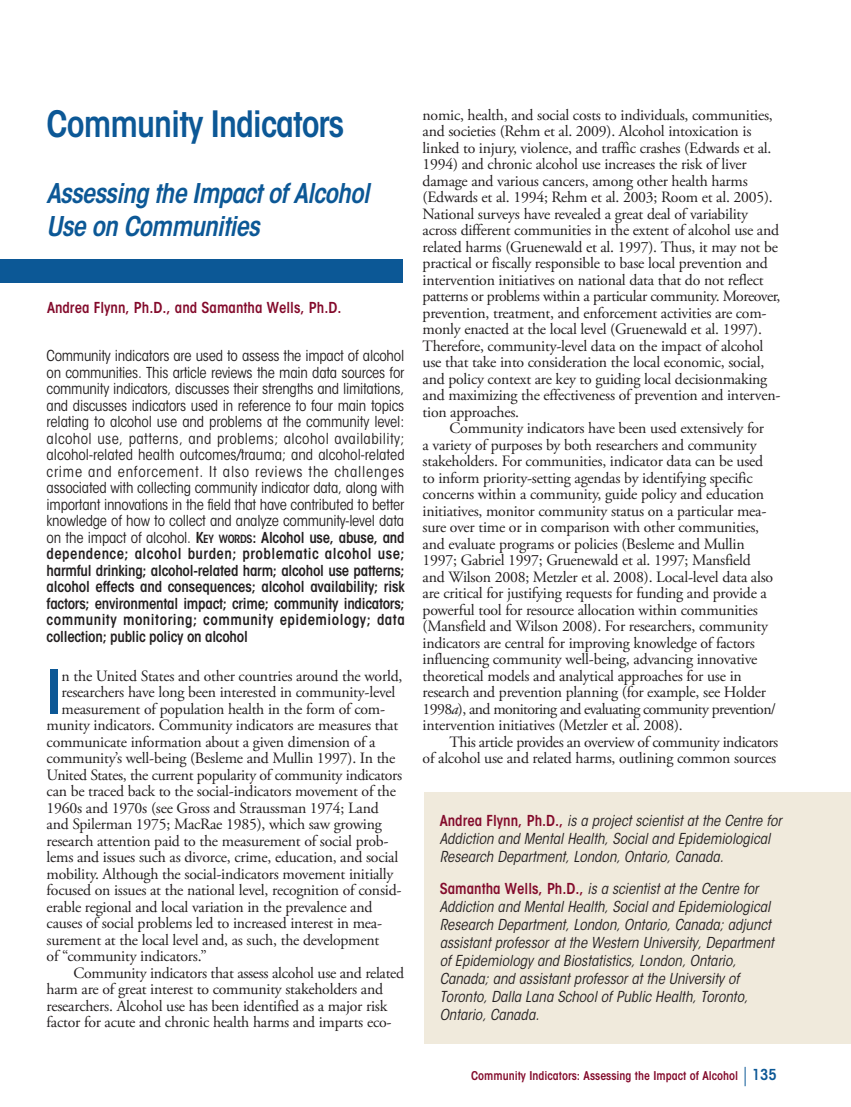
<style>
.page{position:relative;width:851px;height:1107px;background:#fff}
.page>*{position:absolute;margin:0;border:0;box-sizing:border-box;transform-origin:0 0}
.t1{font:600 condensed 60px "ITC Avant Garde Std";color:#0c5896}
.t2{font:600 condensed 36px "ITC Avant Garde Std";letter-spacing:-.025em;color:#0c5896}
.t3{font:italic 600 condensed 27px/33px "ITC Avant Garde Std";letter-spacing:-.025em;color:#0c5896}
.t4{font:15.75px "Adobe Garamond Pro";letter-spacing:-.015em;color:#231f20}
.t5{font:15.75px "Adobe Garamond Pro";letter-spacing:-.04em;color:#231f20}
.t6{font:condensed 15px/16.5px "ITC Avant Garde Std";letter-spacing:-.015em;color:#231f20;text-align:justify}
.t7{font:italic condensed 15px/18px "ITC Avant Garde Std";color:#231f20}
.t8{font:600 condensed 15px "ITC Avant Garde Std";color:#830a2b}
.t9{font:600 condensed 12px "ITC Avant Garde Std";color:#830a2b}
.s1{font-weight:600}
.s2{font-weight:600;font-size:11.25px}
.s3{font-style:italic}
.s4{font-weight:600;font-style:normal;color:#830a2b}
.s5{font-size:15px;color:#0c5896}
</style>
<div class="page">
<svg style="left:744px;top:1067px;width:1px;height:19px"></svg>
<div style="left:0;top:259px;width:402px;height:23px;background:#0c5896"></div>
<div style="left:424px;top:793px;width:426px;height:251px;background:#f0eadc"></div>
<h1 class="t2" style="left:47px;top:110px;width:299px">Community indicators</h1>
<h1 class="t3" style="left:47px;top:179px;width:324px">Assessing the Impact of Alcohol use on Communities</h1>
<h1 class="t8" style="left:47px;top:302px;width:296px">Andrea Flynn, Ph.D., and Samantha Wells, Ph.D.</h1>
<p class="t6" style="left:47px;top:349px;width:360px">Community indicators are used to assess the impact of alcohol on communities. this article reviews the main data sources for community indicators, discusses their strengths and limitations, and discusses indicators used in reference to four main topics relating to alcohol use and problems at the community level: alcohol use, patterns, and problems; alcohol availability; alcohol-related health outcomes/trauma; and alcohol-related crime and enforcement. it also reviews the challenges associated with collecting community indicator data, along with important innovations in the field that have contributed to better knowledge of how to collect and analyze community-level data on the impact of alcohol. <span class="s1">k</span><span class="s2">EY WoRDS</span><span class="s1">: Alcohol use, abuse, and dependence; alcohol burden; problematic alcohol use; harmful drinking; alcohol-related harm; alcohol use patterns; alcohol effects and consequences; alcohol availability; risk factors; environmental impact; crime; community indicators; community monitoring; community epidemiology; data collection; public policy on alcohol</span></p>
<p class="t1" style="left:47px;top:669px;width:17px">i</p>
<p class="t4" style="left:62px;top:670px;width:342px">n the United States and other countries around the world,</p>
<p class="t4" style="left:62px;top:686px;width:335px">researchers have long been interested in community-level</p>
<p class="t4" style="left:62px;top:703px;width:325px">measurement of population health in the form of com-</p>
<p class="t4" style="left:47px;top:719px;width:353px">munity indicators. Community indicators are measures that</p>
<p class="t4" style="left:47px;top:736px;width:330px">communicate information about a given dimension of a</p>
<p class="t4" style="left:47px;top:752px;width:350px">community’s well-being (Besleme and Mullin 1997). In the</p>
<p class="t4" style="left:47px;top:769px;width:357px">United States, the current popularity of community indicators</p>
<p class="t4" style="left:47px;top:785px;width:351px">can be traced back to the social-indicators movement of the</p>
<p class="t4" style="left:47px;top:802px;width:333px">1960s and 1970s (see Gross and Straussman 1974; Land</p>
<p class="t4" style="left:47px;top:818px;width:336px">and Spilerman 1975; MacRae 1985), which saw growing</p>
<p class="t4" style="left:47px;top:835px;width:343px">research attention paid to the measurement of social prob-</p>
<p class="t4" style="left:47px;top:851px;width:353px">lems and issues such as divorce, crime, education, and social</p>
<p class="t4" style="left:47px;top:868px;width:348px">mobility. Although the social-indicators movement initially</p>
<p class="t4" style="left:47px;top:884px;width:356px">focused on issues at the national level, recognition of consid-</p>
<p class="t4" style="left:47px;top:901px;width:327px">erable regional and local variation in the prevalence and</p>
<p class="t4" style="left:47px;top:917px;width:337px">causes of social problems led to increased interest in mea-</p>
<p class="t4" style="left:47px;top:934px;width:334px">surement at the local level and, as such, the development</p>
<p class="t4" style="left:47px;top:950px;width:162px">of “community indicators.”</p>
<p class="t4" style="left:74px;top:967px;width:332px">Community indicators that assess alcohol use and related</p>
<p class="t4" style="left:47px;top:983px;width:338px">harm are of great interest to community stakeholders and</p>
<p class="t4" style="left:47px;top:1000px;width:342px">researchers. Alcohol use has been identified as a major risk</p>
<p class="t4" style="left:47px;top:1016px;width:346px">factor for acute and chronic health harms and imparts eco-</p>
<p class="t4" style="left:422px;top:108px;width:352px">nomic, health, and social costs to individuals, communities,</p>
<p class="t4" style="left:422px;top:125px;width:330px">and societies (Rehm et al. 2009). Alcohol intoxication is</p>
<p class="t4" style="left:422px;top:141px;width:350px">linked to injury, violence, and traffic crashes (Edwards et al.</p>
<p class="t4" style="left:422px;top:158px;width:326px">1994) and chronic alcohol use increases the risk of liver</p>
<p class="t4" style="left:422px;top:174px;width:327px">damage and various cancers, among other health harms</p>
<p class="t4" style="left:422px;top:191px;width:352px">(Edwards et al. 1994; Rehm et al. 2003; Room et al. 2005).</p>
<p class="t4" style="left:422px;top:207px;width:327px">National surveys have revealed a great deal of variability</p>
<p class="t4" style="left:422px;top:224px;width:358px">across different communities in the extent of alcohol use and</p>
<p class="t4" style="left:422px;top:240px;width:357px">related harms (Gruenewald et al. 1997). Thus, it may not be</p>
<p class="t4" style="left:422px;top:257px;width:347px">practical or fiscally responsible to base local prevention and</p>
<p class="t4" style="left:422px;top:274px;width:342px">intervention initiatives on national data that do not reflect</p>
<p class="t4" style="left:422px;top:290px;width:359px">patterns or problems within a particular community. Moreover,</p>
<p class="t4" style="left:422px;top:307px;width:345px">prevention, treatment, and enforcement activities are com-</p>
<p class="t4" style="left:422px;top:323px;width:341px">monly enacted at the local level (Gruenewald et al. 1997).</p>
<p class="t4" style="left:422px;top:340px;width:342px">Therefore, community-level data on the impact of alcohol</p>
<p class="t4" style="left:422px;top:356px;width:343px">use that take into consideration the local economic, social,</p>
<p class="t4" style="left:422px;top:373px;width:346px">and policy context are key to guiding local decisionmaking</p>
<p class="t4" style="left:422px;top:389px;width:359px">and maximizing the effectiveness of prevention and interven-</p>
<p class="t4" style="left:422px;top:406px;width:98px">tion approaches.</p>
<p class="t4" style="left:449px;top:422px;width:316px">Community indicators have been used extensively for</p>
<p class="t4" style="left:422px;top:439px;width:335px">a variety of purposes by both researchers and community</p>
<p class="t4" style="left:422px;top:455px;width:342px">stakeholders. For communities, indicator data can be used</p>
<p class="t4" style="left:422px;top:472px;width:331px">to inform priority-setting agendas by identifying specific</p>
<p class="t4" style="left:422px;top:488px;width:343px">concerns within a community, guide policy and education</p>
<p class="t4" style="left:422px;top:505px;width:345px">initiatives, monitor community status on a particular mea-</p>
<p class="t4" style="left:422px;top:521px;width:338px">sure over time or in comparison with other communities,</p>
<p class="t4" style="left:422px;top:538px;width:323px">and evaluate programs or policies (Besleme and Mullin</p>
<p class="t4" style="left:422px;top:554px;width:330px">1997; Gabriel 1997; Gruenewald et al. 1997; Mansfield</p>
<p class="t4" style="left:422px;top:571px;width:352px">and Wilson 2008; Metzler et al. 2008). Local-level data also</p>
<p class="t4" style="left:422px;top:587px;width:346px">are critical for justifying requests for funding and provide a</p>
<p class="t4" style="left:422px;top:604px;width:337px">powerful tool for resource allocation within communities</p>
<p class="t4" style="left:422px;top:620px;width:347px">(Mansfield and Wilson 2008). For researchers, community</p>
<p class="t4" style="left:422px;top:637px;width:334px">indicators are central for improving knowledge of factors</p>
<p class="t4" style="left:422px;top:653px;width:336px">influencing community well-being, advancing innovative</p>
<p class="t4" style="left:422px;top:670px;width:321px">theoretical models and analytical approaches for use in</p>
<p class="t4" style="left:422px;top:686px;width:345px">research and prevention planning (for example, see Holder</p>
<p class="t5" style="left:422px;top:703px;width:355px">1998<span class="s3">a</span>), and monitoring and evaluating community prevention/</p>
<p class="t4" style="left:422px;top:719px;width:262px">intervention initiatives (Metzler et al. 2008).</p>
<p class="t4" style="left:449px;top:736px;width:330px">This article provides an overview of community indicators</p>
<p class="t4" style="left:422px;top:752px;width:355px">of alcohol use and related harms, outlining common sources</p>
<p class="t7" style="left:440px;top:813px;width:343px"><span class="s4">Andrea Flynn, Ph.D.,</span> is a project scientist at the Centre for<br>Addiction and Mental Health, Social and Epidemiological<br>Research Department, London, Ontario, Canada.</p>
<p class="t7" style="left:440px;top:881px;width:336px"><span class="s4">Samantha Wells, Ph.D.,</span> is a scientist at the Centre for Addiction and Mental Health, Social and Epidemiological Research Department, London, Ontario, Canada; adjunct assistant professor at the Western University, Department of Epidemiology and Biostatistics, London, Ontario, Canada; and assistant professor at the University of Toronto, Dalla Lana School of Public Health, Toronto, Ontario, Canada.</p>
<p class="t9" style="left:471px;top:1071px;width:307px">Community indicators: Assessing the impact of Alcohol <span class="s5">135</span></p>
</div>
